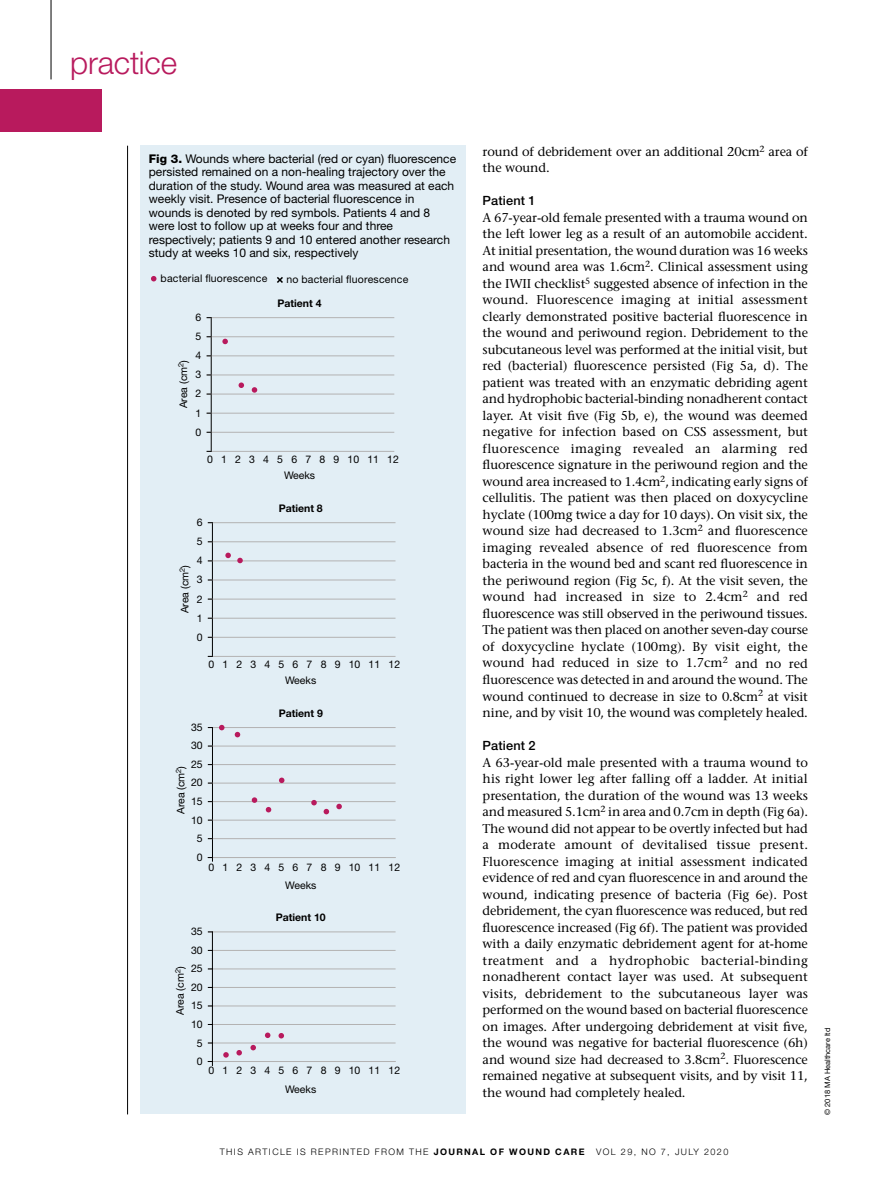
<style>
.page{position:relative;width:893px;height:1191px;background:#fff}
.page>*{position:absolute;margin:0;border:0;box-sizing:border-box;transform-origin:0 0}
.t1{font:300 31.5px "Helvetica Neue LT Std";letter-spacing:-.005em;color:#b81a5d}
.t2{font:500 12.75px/16.5px "Stone Serif Std";letter-spacing:-.01em;color:#000;text-align:justify}
.t3{font:500 12.75px "Helvetica Neue LT Std";letter-spacing:.01em;color:#000}
.t4{font:12px/13.5px "Helvetica Neue LT Std";color:#000}
.t5{font:10.5px/18.6px "Helvetica Neue LT Std";color:#000;text-align:justify}
.t6{font:10.5px "Helvetica Neue LT Std";letter-spacing:.02em;color:#000}
.t7{font:700 10.5px "Helvetica Neue LT Std";color:#000}
.t8{font:300 9px "Helvetica Neue LT Std";letter-spacing:.15em;color:#000}
.t9{font:7.5px "Helvetica Neue LT Std";color:#000}
.s1{font-weight:800}
.s2{font-weight:700}
</style>
<div class="page">
<div style="left:0;top:89px;width:102px;height:43px;background:#b81a5d"></div>
<hr style="left:51px;top:0;width:1px;height:79px;background:#000">
<div style="left:140px;top:146px;width:326px;height:968px;background:#e2eef5"></div>
<svg style="left:151px;top:276px;width:5px;height:5px"></svg>
<svg style="left:277px;top:277px;width:6px;height:6px"></svg>
<hr style="left:211px;top:317px;width:1px;height:135px;background:#000">
<hr style="left:207px;top:336px;width:187px;height:1px;background:#b3b2b2">
<hr style="left:207px;top:355px;width:187px;height:1px;background:#b3b2b2">
<hr style="left:207px;top:394px;width:187px;height:1px;background:#b3b2b2">
<hr style="left:207px;top:432px;width:187px;height:1px;background:#b3b2b2">
<hr style="left:207px;top:451px;width:187px;height:1px;background:#b3b2b2">
<hr style="left:207px;top:317px;width:187px;height:1px;background:#b3b2b2">
<hr style="left:207px;top:374px;width:187px;height:1px;background:#b3b2b2">
<hr style="left:207px;top:413px;width:187px;height:1px;background:#b3b2b2">
<svg style="left:222px;top:339px;width:6px;height:5px"></svg>
<svg style="left:239px;top:382px;width:5px;height:6px"></svg>
<hr style="left:212px;top:522px;width:1px;height:135px;background:#000">
<hr style="left:208px;top:541px;width:187px;height:1px;background:#b3b2b2">
<hr style="left:208px;top:560px;width:187px;height:1px;background:#b3b2b2">
<hr style="left:208px;top:599px;width:187px;height:1px;background:#b3b2b2">
<hr style="left:208px;top:637px;width:187px;height:1px;background:#b3b2b2">
<hr style="left:208px;top:656px;width:187px;height:1px;background:#b3b2b2">
<hr style="left:208px;top:522px;width:187px;height:1px;background:#b3b2b2">
<hr style="left:208px;top:579px;width:187px;height:1px;background:#b3b2b2">
<hr style="left:208px;top:618px;width:187px;height:1px;background:#b3b2b2">
<svg style="left:225px;top:552px;width:6px;height:6px"></svg>
<svg style="left:237px;top:558px;width:6px;height:5px"></svg>
<svg style="left:252px;top:387px;width:5px;height:6px"></svg>
<hr style="left:208px;top:950px;width:188px;height:1px;background:#b3b2b2">
<hr style="left:208px;top:968px;width:188px;height:1px;background:#b3b2b2">
<hr style="left:208px;top:1005px;width:188px;height:1px;background:#b3b2b2">
<hr style="left:208px;top:1042px;width:188px;height:1px;background:#b3b2b2">
<hr style="left:208px;top:931px;width:188px;height:1px;background:#b3b2b2">
<hr style="left:208px;top:987px;width:188px;height:1px;background:#b3b2b2">
<hr style="left:208px;top:1024px;width:188px;height:1px;background:#b3b2b2">
<hr style="left:208px;top:1061px;width:188px;height:1px;background:#b3b2b2">
<hr style="left:212px;top:931px;width:1px;height:135px;background:#000">
<svg style="left:223px;top:1052px;width:6px;height:5px"></svg>
<svg style="left:236px;top:1050px;width:6px;height:5px"></svg>
<svg style="left:250px;top:1044px;width:6px;height:6px"></svg>
<svg style="left:265px;top:1032px;width:5px;height:6px"></svg>
<svg style="left:279px;top:1033px;width:5px;height:5px"></svg>
<hr style="left:212px;top:727px;width:1px;height:134px;background:#000">
<hr style="left:208px;top:745px;width:188px;height:1px;background:#b3b2b2">
<hr style="left:208px;top:764px;width:188px;height:1px;background:#b3b2b2">
<hr style="left:208px;top:801px;width:188px;height:1px;background:#b3b2b2">
<hr style="left:208px;top:838px;width:188px;height:1px;background:#b3b2b2">
<hr style="left:208px;top:727px;width:188px;height:1px;background:#b3b2b2">
<hr style="left:208px;top:782px;width:188px;height:1px;background:#b3b2b2">
<hr style="left:208px;top:819px;width:188px;height:1px;background:#b3b2b2">
<hr style="left:208px;top:857px;width:188px;height:1px;background:#b3b2b2">
<svg style="left:219px;top:725px;width:6px;height:5px"></svg>
<svg style="left:235px;top:732px;width:5px;height:5px"></svg>
<svg style="left:252px;top:797px;width:5px;height:6px"></svg>
<svg style="left:266px;top:807px;width:5px;height:5px"></svg>
<svg style="left:279px;top:777px;width:5px;height:6px"></svg>
<svg style="left:311px;top:800px;width:6px;height:5px"></svg>
<svg style="left:324px;top:809px;width:5px;height:5px"></svg>
<svg style="left:336px;top:803px;width:6px;height:6px"></svg>
<hr style="left:127px;top:146px;width:1px;height:968px;background:#000">
<h1 class="t1" style="left:70px;top:44px;width:109px">practice</h1>
<p class="t4" style="left:149px;top:152px;width:309px"><span class="s1">Fig 3.</span> Wounds where bacterial (red or cyan) fluorescence persisted remained on a non-healing trajectory over the duration of the study. Wound area was measured at each weekly visit. Presence of bacterial fluorescence in wounds is denoted by red symbols. Patients 4 and 8 were lost to follow up at weeks four and three respectively; patients 9 and 10 entered another research study at weeks 10 and six, respectively</p>
<p class="t6" style="left:161px;top:272px;width:108px">bacterial fluorescence</p>
<p class="t6" style="left:287px;top:272px;width:123px">no bacterial fluorescence</p>
<p class="t5" style="left:196px;top:307px;width:7px;line-height:19.2px">6<br>5<br>4<br>3<br>2<br>1<br>0</p>
<p class="t7" style="left:277px;top:297px;width:46px">Patient 4</p>
<p class="t5" style="left:174px;top:408px;width:50px;rotate:-90deg">Area (cm<sup>2</sup>)</p>
<p class="t5" style="left:207px;top:450px;width:193px">0 1 2 3 4 5 6 7 8 9 10 11 12</p>
<p class="t5" style="left:284px;top:466px;width:33px">Weeks</p>
<p class="t5" style="left:197px;top:512px;width:7px;line-height:19.2px">6<br>5<br>4<br>3<br>2<br>1<br>0</p>
<p class="t5" style="left:175px;top:613px;width:50px;rotate:-90deg">Area (cm<sup>2</sup>)</p>
<p class="t7" style="left:279px;top:502px;width:46px">Patient 8</p>
<p class="t5" style="left:208px;top:655px;width:193px">0 1 2 3 4 5 6 7 8 9 10 11 12</p>
<p class="t5" style="left:285px;top:671px;width:33px">Weeks</p>
<p class="t7" style="left:279px;top:706px;width:46px">Patient 9</p>
<p class="t5" style="left:191px;top:717px;width:13px;text-align:center">35<br>30<br>25<br>20<br>15<br>10<br>5<br>0</p>
<p class="t5" style="left:171px;top:814px;width:50px;rotate:-90deg">Area (cm<sup>2</sup>)</p>
<p class="t5" style="left:208px;top:857px;width:193px">0 1 2 3 4 5 6 7 8 9 10 11 12</p>
<p class="t5" style="left:285px;top:875px;width:33px">Weeks</p>
<p class="t7" style="left:276px;top:911px;width:51px">Patient 10</p>
<p class="t5" style="left:191px;top:921px;width:13px;text-align:center">35<br>30<br>25<br>20<br>15<br>10<br>5<br>0</p>
<p class="t5" style="left:171px;top:1015px;width:50px;rotate:-90deg">Area (cm<sup>2</sup>)</p>
<p class="t5" style="left:208px;top:1061px;width:193px">0 1 2 3 4 5 6 7 8 9 10 11 12</p>
<p class="t5" style="left:285px;top:1080px;width:33px">Weeks</p>
<p class="t2" style="left:483px;top:143px;width:327px">round of debridement over an additional 20cm<sup>2</sup> area of the wound.</p>
<p class="t3" style="left:483px;top:193px;width:55px">Patient 1</p>
<p class="t2" style="left:483px;top:209px;width:327px">A 67-year-old female presented with a trauma wound on the left lower leg as a result of an automobile accident.<br>At initial presentation, the wound duration was 16 weeks and wound area was 1.6cm<sup>2</sup>. Clinical assessment using the IWII checklist<sup>5</sup> suggested absence of infection in the wound. Fluorescence imaging at initial assessment clearly demonstrated positive bacterial fluorescence in the wound and periwound region. Debridement to the subcutaneous level was performed at the initial visit, but red (bacterial) fluorescence persisted (Fig 5a, d). The patient was treated with an enzymatic debriding agent and hydrophobic bacterial-binding nonadherent contact layer. At visit five (Fig 5b, e), the wound was deemed negative for infection based on CSS assessment, but fluorescence imaging revealed an alarming red fluorescence signature in the periwound region and the wound area increased to 1.4cm<sup>2</sup>, indicating early signs of cellulitis. The patient was then placed on doxycycline hyclate (100mg twice a day for 10 days). On visit six, the wound size had decreased to 1.3cm<sup>2</sup> and fluorescence imaging revealed absence of red fluorescence from bacteria in the wound bed and scant red fluorescence in the periwound region (Fig 5c, f). At the visit seven, the wound had increased in size to 2.4cm<sup>2</sup> and red fluorescence was still observed in the periwound tissues.<br>The patient was then placed on another seven-day course of doxycycline hyclate (100mg). By visit eight, the wound had reduced in size to 1.7cm<sup>2</sup> and no red fluorescence was detected in and around the wound. The wound continued to decrease in size to 0.8cm<sup>2</sup> at visit nine, and by visit 10, the wound was completely healed.</p>
<p class="t3" style="left:483px;top:738px;width:55px">Patient 2</p>
<p class="t2" style="left:483px;top:754px;width:327px">A 63-year-old male presented with a trauma wound to his right lower leg after falling off a ladder. At initial presentation, the duration of the wound was 13 weeks and measured 5.1cm<sup>2</sup> in area and 0.7cm in depth (Fig 6a).<br>The wound did not appear to be overtly infected but had a moderate amount of devitalised tissue present.<br>Fluorescence imaging at initial assessment indicated evidence of red and cyan fluorescence in and around the wound, indicating presence of bacteria (Fig 6e). Post debridement, the cyan fluorescence was reduced, but red fluorescence increased (Fig 6f). The patient was provided with a daily enzymatic debridement agent for at-home treatment and a hydrophobic bacterial-binding nonadherent contact layer was used. At subsequent visits, debridement to the subcutaneous layer was performed on the wound based on bacterial fluorescence on images. After undergoing debridement at visit five, the wound was negative for bacterial fluorescence (6h) and wound size had decreased to 3.8cm<sup>2</sup>. Fluorescence remained negative at subsequent visits, and by visit 11, the wound had completely healed.</p>
<p class="t8" style="left:220px;top:1146px;width:366px">THIS ARTICLE IS REPRINTED FROM THE <span class="s2">JOURNAL OF WOUND CARE</span></p>
<p class="t8" style="left:596px;top:1146px;width:134px">VOL 29, NO 7, JULY 2020</p>
<p class="t9" style="left:823px;top:1114px;width:88px;rotate:-90deg">© 2018 MA Healthcare ltd</p>
</div>
